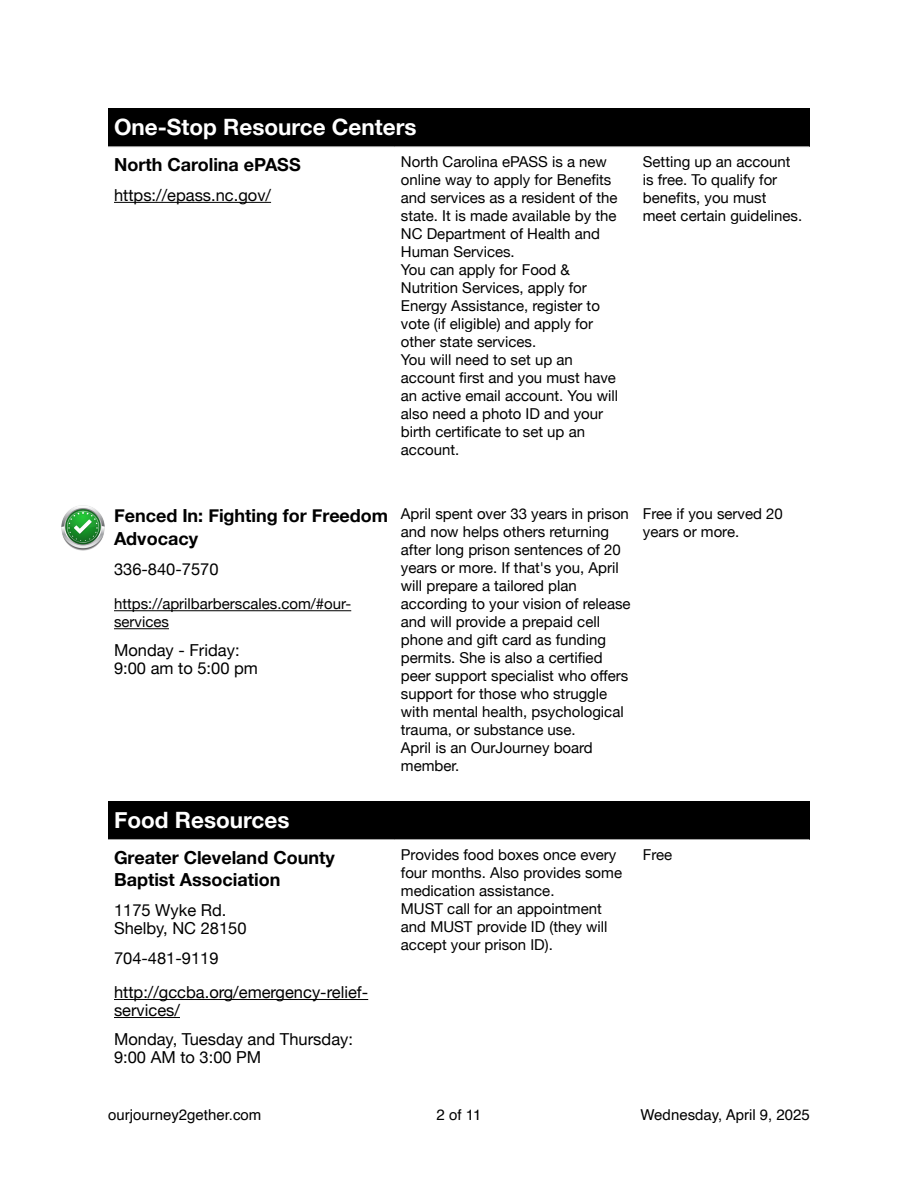
<style>
.page{position:relative;width:918px;height:1188px;background:#fff}
.page>*{position:absolute;margin:0;border:0;box-sizing:border-box;transform-origin:0 0}
.t1{font:700 22.5px "Helvetica Neue";color:#fff}
.t2{font:700 18px/22.5px "Helvetica Neue";color:#000}
.t3{font:16.5px/18px "Helvetica Neue";color:#000}
.t4{font:15px/18px "Helvetica Neue";color:#000}
.t5{font:15px "Helvetica";color:#000}
</style>
<div class="page">
<hr style="left:114px;top:202px;width:157px;height:1px;background:#000">
<hr style="left:114px;top:610px;width:237px;height:1px;background:#000">
<hr style="left:114px;top:628px;width:55px;height:1px;background:#000">
<div style="left:395px;top:108px;width:414px;height:39px;background:#000"></div>
<hr style="left:395px;top:146px;width:414px;height:1px;background:#a6a6a6">
<div style="left:108px;top:108px;width:287px;height:39px;background:#000"></div>
<hr style="left:108px;top:146px;width:287px;height:1px;background:#a6a6a6">
<div style="left:108px;top:801px;width:701px;height:38px;background:#000"></div>
<hr style="left:114px;top:999px;width:254px;height:1px;background:#000">
<hr style="left:114px;top:1017px;width:66px;height:1px;background:#000">
<hr style="left:108px;top:839px;width:701px;height:1px;background:#a6a6a6">
<img style="left:62px;top:506px;width:42px;height:44px">
<h1 class="t1" style="left:114px;top:114px;width:304px">One-Stop Resource Centers</h1>
<p class="t2" style="left:114px;top:153px;width:188px">North Carolina ePASS</p>
<p class="t4" style="left:401px;top:152px;width:219px">North Carolina ePASS is a new online way to apply for Benefits and services as a resident of the state. It is made available by the<br>NC Department of Health and<br>Human Services.<br>You can apply for Food &amp;<br>Nutrition Services, apply for<br>Energy Assistance, register to vote (if eligible) and apply for other state services.<br>You will need to set up an account fi rst and you must have an active email account. You will also need a photo ID and your birth certifi cate to set up an account.</p>
<p class="t4" style="left:643px;top:152px;width:161px">Setting up an account is free. To qualify for benefits, you must meet certain guidelines.</p>
<p class="t3" style="left:114px;top:186px;width:159px">https://epass.nc.gov/</p>
<p class="t2" style="left:114px;top:504px;width:276px">Fenced In: Fighting for Freedom<br>Advocacy</p>
<p class="t4" style="left:401px;top:504px;width:231px">April spent over 33 years in prison and now helps others returning after long prison sentences of 20 years or more. If that's you, April will prepare a tailored plan according to your vision of release and will provide a prepaid cell phone and gift card as funding permits. She is also a certified peer support specialist who offers support for those who struggle with mental health, psychological trauma, or substance use.<br>April is an OurJourney board member.</p>
<p class="t4" style="left:643px;top:504px;width:142px">Free if you served 20 years or more.</p>
<p class="t3" style="left:114px;top:560px;width:106px">336-840-7570</p>
<p class="t4" style="left:114px;top:595px;width:239px">https://aprilbarberscales.com/#our&shy;services</p>
<p class="t3" style="left:114px;top:641px;width:146px">Monday - Friday:<br>9:00 am to 5:00 pm</p>
<h1 class="t1" style="left:114px;top:806px;width:177px">Food Resources</h1>
<p class="t2" style="left:114px;top:846px;width:222px">Greater Cleveland County<br>Baptist Association</p>
<p class="t4" style="left:401px;top:846px;width:223px">Provides food boxes once every four months. Also provides some medication assistance.<br>MUST call for an appointment and MUST provide ID (they will accept your prison ID).</p>
<p class="t4" style="left:643px;top:846px;width:31px">Free</p>
<p class="t3" style="left:114px;top:901px;width:134px">1175 Wyke Rd.<br>Shelby, NC 28150</p>
<p class="t3" style="left:114px;top:941px;width:256px;line-height:34px">704-481-9119 http://gccba.org/emergency-relief-</p>
<p class="t3" style="left:114px;top:995px;width:241px;line-height:29.5px">services/<br>Monday, Tuesday and Thursday:</p>
<p class="t3" style="left:114px;top:1048px;width:149px">9:00 AM to 3:00 PM</p>
<p class="t5" style="left:108px;top:1108px;width:155px">ourjourney2gether.com</p>
<p class="t5" style="left:437px;top:1108px;width:46px">2 of 11</p>
<p class="t5" style="left:640px;top:1108px;width:171px">Wednesday, April 9, 2025</p>
</div>
